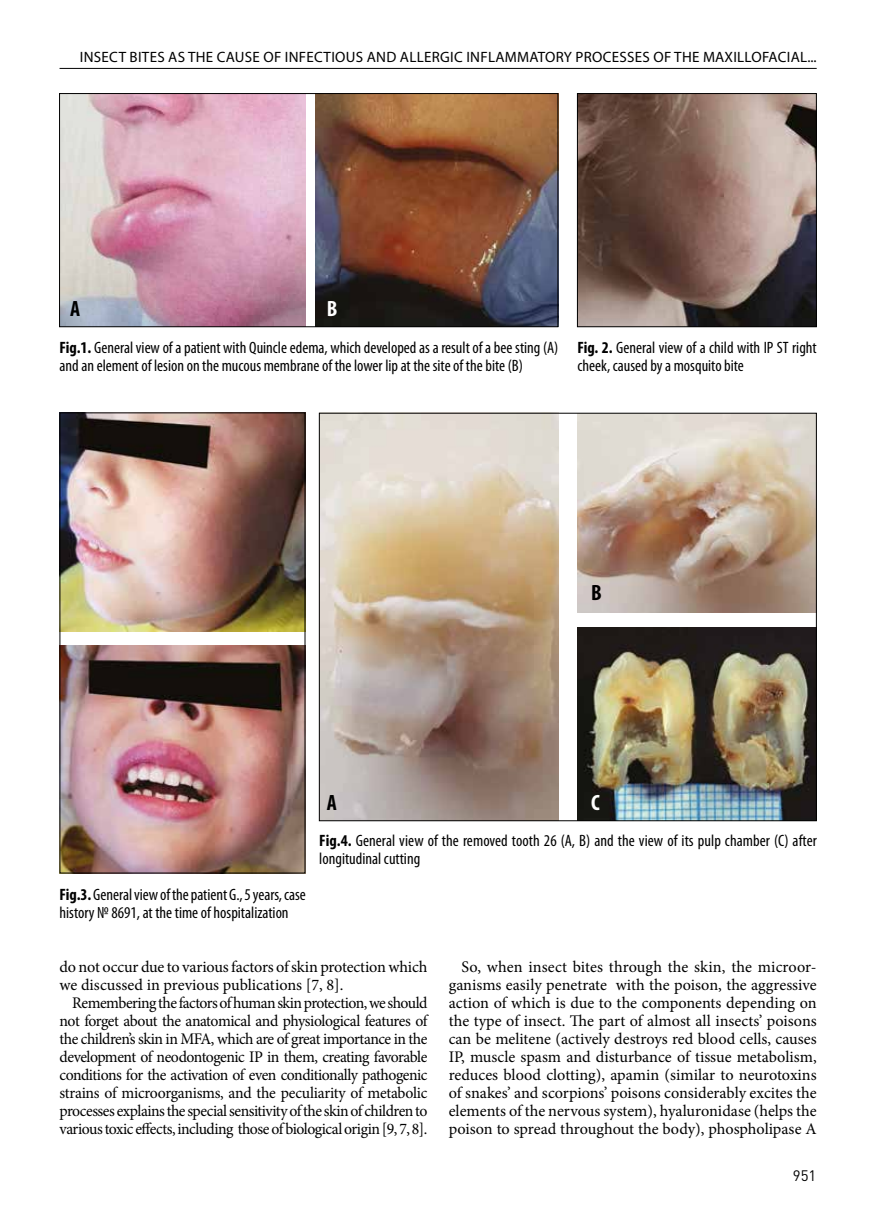
<style>
.page{position:relative;width:872px;height:1212px;background:#fff}
.page>*{position:absolute;margin:0;border:0;box-sizing:border-box;transform-origin:0 0}
.t1{font:700 condensed 22.2px "Myriad Pro";color:#000}
.t2{font:700 condensed 22.2px "Myriad Pro";color:#fff}
.t3{font:condensed 16.5px/18px "Myriad Pro";color:#000}
.t4{font:16.2px/18px "Minion Pro";letter-spacing:-.01em;color:#000;text-align:justify}
.t5{font:15px "Myriad Pro";letter-spacing:.02em;color:#000}
.t6{font:15px "DIN Pro Pl";color:#000}
.s1{font-weight:700}
</style>
<div class="page">
<hr style="left:60px;top:68px;width:756px;height:1px;background:#000">
<img style="left:579px;top:95px;width:235px;height:230px">
<div style="left:577px;top:93px;width:239px;height:234px;border:1px solid #000"></div>
<img style="left:61px;top:95px;width:245px;height:230px">
<img style="left:316px;top:95px;width:240px;height:230px">
<div style="left:59px;top:93px;width:499px;height:234px;border:1px solid #000"></div>
<img style="left:319px;top:412px;width:239px;height:407px">
<img style="left:577px;top:415px;width:237px;height:197px">
<img style="left:577px;top:627px;width:237px;height:192px">
<img style="left:62px;top:412px;width:244px;height:219px">
<img style="left:60px;top:645px;width:246px;height:229px">
<div style="left:60px;top:412px;width:245px;height:461px;border:1px solid #000"></div>
<p class="t5" style="left:80px;top:48px;width:738px">INSECT BITES AS THE CAUSE OF INFECTIOUS AND ALLERGIC INFLAMMATORY PROCESSES OF THE MAXILLOFACIAL...</p>
<h1 class="t1" style="left:70px;top:295px;width:12px">A</h1>
<h1 class="t2" style="left:327px;top:295px;width:12px">B</h1>
<p class="t3" style="left:60px;top:338px;width:500px"><span class="s1">Fig.1.</span> General view of a patient with Quincle edema, which developed as a result of a bee sting (A) and an element of lesion on the mucous membrane of the lower lip at the site of the bite (B)</p>
<p class="t3" style="left:577px;top:338px;width:241px"><span class="s1">Fig. 2.</span> General view of a child with IP ST right cheek, caused by a mosquito bite</p>
<h1 class="t1" style="left:327px;top:789px;width:12px">A</h1>
<h1 class="t1" style="left:591px;top:579px;width:12px">B</h1>
<h1 class="t2" style="left:591px;top:789px;width:10px">C</h1>
<p class="t3" style="left:60px;top:885px;width:248px"><span class="s1">Fig.3.</span> General view of the patient G., 5 years, case history № 8691, at the time of hospitalization</p>
<p class="t3" style="left:319px;top:831px;width:499px"><span class="s1">Fig.4.</span> General view of the removed tooth 26 (A, B) and the view of its pulp chamber (C) after longitudinal cutting</p>
<p class="t4" style="left:60px;top:958px;width:369px">do not occur due to various factors of skin protection which we discussed in previous publications [7, 8].</p>
<p class="t4" style="left:60px;top:994px;width:369px;text-indent:13px">Remembering the factors of human skin protection, we should not forget about the anatomical and physiological features of the children’s skin in MFA, which are of great importance in the development of neodontogenic IP in them, creating favorable conditions for the activation of even conditionally pathogenic strains of microorganisms, and the peculiarity of metabolic processes explains the special sensitivity of the skin of children to various toxic effects, including those of biological origin [9, 7, 8].</p>
<p class="t4" style="left:449px;top:958px;width:369px;text-indent:13px">So, when insect bites through the skin, the microor&shy;ganisms easily penetrate with the poison, the aggressive action of which is due to the components depending on the type of insect. The part of almost all insects’ poisons can be melitene (actively destroys red blood cells, causes IP, muscle spasm and disturbance of tissue metabolism, reduces blood clotting), apamin (similar to neurotoxins of snakes’ and scorpions’ poisons considerably excites the elements of the nervous system), hyaluronidase (helps the poison to spread throughout the body), phospholipase A</p>
<p class="t6" style="left:793px;top:1166px;width:25px">951</p>
</div>
